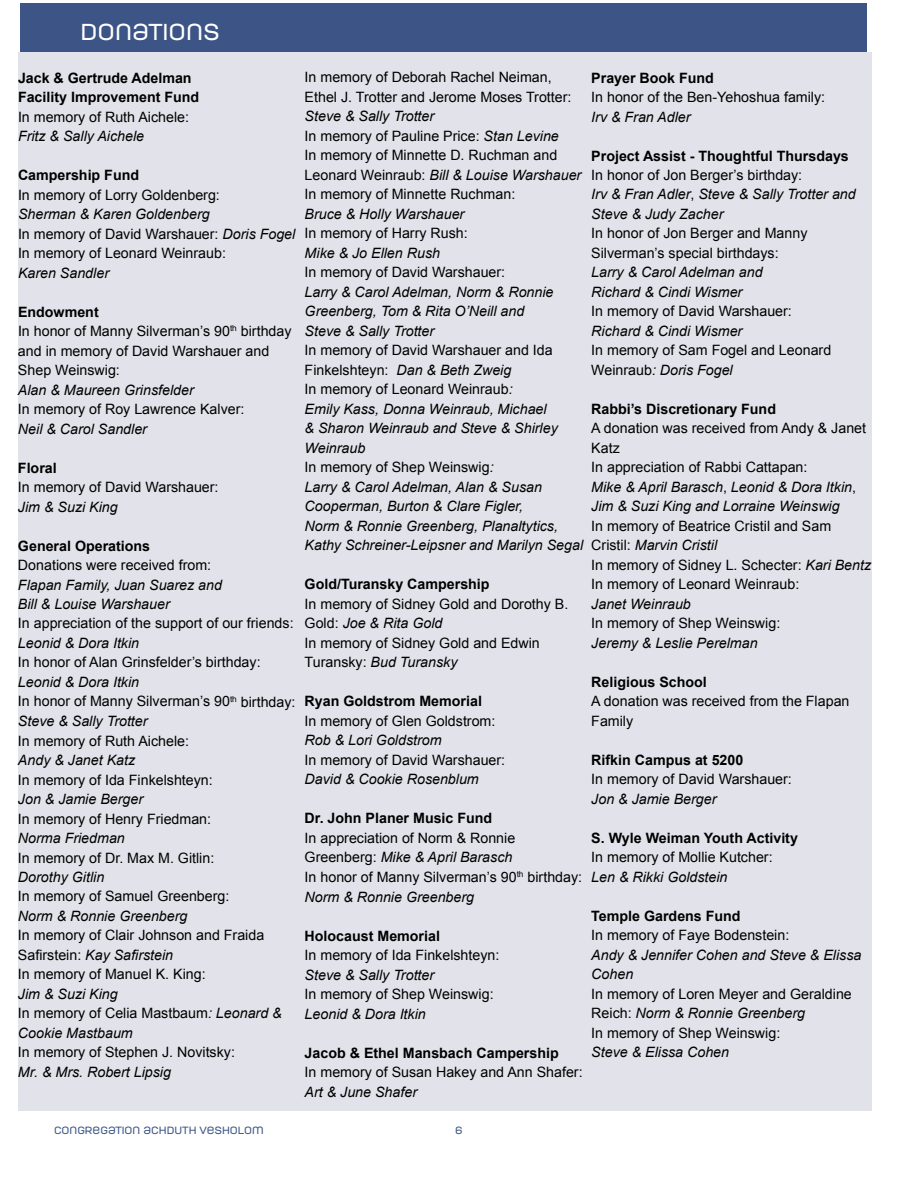
<style>
.page{position:relative;width:918px;height:1188px;background:#fff}
.page>*{position:absolute;margin:0;border:0;box-sizing:border-box;transform-origin:0 0}
.t1{font:500 23.1px "Moderna Unicase";color:#fff}
.t2{font:14.25px/19.5px "Arial";color:#000}
.t3{font:italic 14.25px/19.5px "Arial";color:#000}
.t4{font:700 14.25px/19.5px "Arial";color:#000}
.t5{font:500 10.5px "Moderna Unicase";color:#3c5586}
.s1{font-style:italic}
.s2{font-weight:700}
.s3{font-style:normal}
</style>
<div class="page">
<div style="left:21px;top:3px;width:846px;height:50px;background:#3c5586"></div>
<div style="left:18px;top:53px;width:853px;height:1058px;background:#e2e2ea"></div>
<h1 class="t1" style="left:81px;top:14px;width:141px">DONATIONS</h1>
<p class="t4" style="left:18px;top:68px;width:183px">Jack &amp; Gertrude Adelman<br>Facility Improvement Fund</p>
<p class="t2" style="left:18px;top:107px;width:173px">In memory of Ruth Aichele:</p>
<p class="t3" style="left:18px;top:126px;width:128px">Fritz &amp; Sally Aichele</p>
<p class="t4" style="left:18px;top:166px;width:123px">Campership Fund</p>
<p class="t2" style="left:18px;top:185px;width:203px">In memory of Lorry Goldenberg:</p>
<p class="t2" style="left:18px;top:204px;width:279px"><span class="s1">Sherman &amp; Karen Goldenberg<br></span>In memory of David Warshauer: <span class="s1">Doris Fogel<br></span>In memory of Leonard Weinraub:</p>
<p class="t3" style="left:18px;top:263px;width:93px">Karen Sandler</p>
<p class="t2" style="left:18px;top:302px;width:275px"><span class="s2">Endowment<br></span>In honor of Manny Silverman’s 90<sup>th</sup> birthday and in memory of David Warshauer and<br>Shep Weinswig:</p>
<p class="t3" style="left:18px;top:380px;width:177px">Alan &amp; Maureen Grinsfelder</p>
<p class="t2" style="left:18px;top:399px;width:228px">In memory of Roy Lawrence Kalver:</p>
<p class="t3" style="left:18px;top:419px;width:131px">Neil &amp; Carol Sandler</p>
<p class="t4" style="left:18px;top:458px;width:40px">Floral</p>
<p class="t2" style="left:18px;top:477px;width:202px">In memory of David Warshauer:</p>
<p class="t3" style="left:18px;top:497px;width:101px">Jim &amp; Suzi King</p>
<p class="t4" style="left:18px;top:536px;width:134px">General Operations</p>
<p class="t2" style="left:18px;top:555px;width:195px">Donations were received from:</p>
<p class="t3" style="left:18px;top:575px;width:206px">Flapan Family, Juan Suarez and<br>Bill &amp; Louise Warshauer</p>
<p class="t2" style="left:18px;top:614px;width:277px">In appreciation of the support of our friends:</p>
<p class="t3" style="left:18px;top:633px;width:123px">Leonid &amp; Dora Itkin</p>
<p class="t2" style="left:18px;top:653px;width:244px">In honor of Alan Grinsfelder’s birthday:</p>
<p class="t2" style="left:18px;top:672px;width:279px"><span class="s1">Leonid &amp; Dora Itkin<br></span>In honor of Manny Silverman’s 90<sup>th</sup> birthday:<br><span class="s1">Steve &amp; Sally Trotter</span></p>
<p class="t2" style="left:18px;top:731px;width:173px">In memory of Ruth Aichele:</p>
<p class="t3" style="left:18px;top:750px;width:119px">Andy &amp; Janet Katz</p>
<p class="t2" style="left:18px;top:770px;width:196px">In memory of Ida Finkelshteyn:</p>
<p class="t3" style="left:18px;top:789px;width:127px">Jon &amp; Jamie Berger</p>
<p class="t2" style="left:18px;top:809px;width:195px">In memory of Henry Friedman:</p>
<p class="t3" style="left:18px;top:828px;width:108px">Norma Friedman</p>
<p class="t2" style="left:18px;top:848px;width:198px">In memory of Dr. Max M. Gitlin:</p>
<p class="t3" style="left:18px;top:867px;width:88px">Dorothy Gitlin</p>
<p class="t2" style="left:18px;top:887px;width:213px">In memory of Samuel Greenberg:</p>
<p class="t3" style="left:18px;top:906px;width:171px">Norm &amp; Ronnie Greenberg</p>
<p class="t2" style="left:18px;top:926px;width:248px">In memory of Clair Johnson and Fraida<br>Safirstein: <span class="s1">Kay Safirstein<br></span>In memory of Manuel K. King:</p>
<p class="t3" style="left:18px;top:984px;width:265px">Jim &amp; Suzi King<br><span class="s3">In memory of Celia Mastbaum</span>: Leonard &amp;<br>Cookie Mastbaum</p>
<p class="t2" style="left:18px;top:1043px;width:218px">In memory of Stephen J. Novitsky:</p>
<p class="t3" style="left:18px;top:1062px;width:155px">Mr. &amp; Mrs. Robert Lipsig</p>
<p class="t2" style="left:305px;top:68px;width:268px">In memory of Deborah Rachel Neiman,<br>Ethel J. Trotter and Jerome Moses Trotter:</p>
<p class="t2" style="left:305px;top:107px;width:278px"><span class="s1">Steve &amp; Sally Trotter<br></span>In memory of Pauline Price: <span class="s1">Stan Levine<br></span>In memory of Minnette D. Ruchman and Leonard Weinraub: <span class="s1">Bill &amp; Louise Warshauer </span>In memory of Minnette Ruchman:</p>
<p class="t3" style="left:305px;top:204px;width:161px">Bruce &amp; Holly Warshauer</p>
<p class="t2" style="left:305px;top:224px;width:165px">In memory of Harry Rush:</p>
<p class="t3" style="left:305px;top:243px;width:137px">Mike &amp; Jo Ellen Rush</p>
<p class="t2" style="left:305px;top:263px;width:202px">In memory of David Warshauer:</p>
<p class="t3" style="left:305px;top:282px;width:250px">Larry &amp; Carol Adelman, Norm &amp; Ronnie<br>Greenberg, Tom &amp; Rita O’Neill and<br>Steve &amp; Sally Trotter</p>
<p class="t3" style="left:305px;top:341px;width:280px"><span class="s3">In memory of David Warshauer and Ida<br>Finkelshteyn:</span> Dan &amp; Beth Zweig<br><span class="s3">In memory of Leonard Weinraub</span>:<br>Emily Kass, Donna Weinraub, Michael<br>&amp; Sharon Weinraub and Steve &amp; Shirley<br>Weinraub<br><span class="s3">In memory of Shep Weinswig</span>:<br>Larry &amp; Carol Adelman, Alan &amp; Susan<br>Cooperman, Burton &amp; Clare Figler,<br>Norm &amp; Ronnie Greenberg, Planaltytics,<br>Kathy Schreiner-Leipsner and Marilyn Segal</p>
<p class="t4" style="left:305px;top:575px;width:187px">Gold/Turansky Campership</p>
<p class="t2" style="left:305px;top:594px;width:265px">In memory of Sidney Gold and Dorothy B.<br>Gold: <span class="s1">Joe &amp; Rita Gold<br></span>In memory of Sidney Gold and Edwin<br>Turansky: <span class="s1">Bud Turansky</span></p>
<p class="t4" style="left:305px;top:692px;width:179px">Ryan Goldstrom Memorial</p>
<p class="t2" style="left:305px;top:711px;width:192px">In memory of Glen Goldstrom:</p>
<p class="t3" style="left:305px;top:731px;width:138px">Rob &amp; Lori Goldstrom</p>
<p class="t2" style="left:305px;top:750px;width:202px">In memory of David Warshauer:</p>
<p class="t3" style="left:305px;top:770px;width:176px">David &amp; Cookie Rosenblum</p>
<p class="t4" style="left:305px;top:809px;width:189px">Dr. John Planer Music Fund</p>
<p class="t2" style="left:305px;top:828px;width:279px">In appreciation of Norm &amp; Ronnie Greenberg: <span class="s1">Mike &amp; April Barasch<br></span>In honor of Manny Silverman’s 90<sup>th</sup> birthday:<br><span class="s1">Norm &amp; Ronnie Greenberg</span></p>
<p class="t4" style="left:305px;top:926px;width:137px">Holocaust Memorial</p>
<p class="t2" style="left:305px;top:945px;width:196px">In memory of Ida Finkelshteyn:</p>
<p class="t3" style="left:305px;top:965px;width:131px">Steve &amp; Sally Trotter</p>
<p class="t2" style="left:305px;top:984px;width:191px">In memory of Shep Weinswig:</p>
<p class="t3" style="left:305px;top:1004px;width:123px">Leonid &amp; Dora Itkin</p>
<p class="t4" style="left:305px;top:1043px;width:256px">Jacob &amp; Ethel Mansbach Campership</p>
<p class="t2" style="left:305px;top:1062px;width:280px">In memory of Susan Hakey and Ann Shafer:</p>
<p class="t3" style="left:305px;top:1082px;width:114px">Art &amp; June Shafer</p>
<p class="t4" style="left:591px;top:68px;width:124px">Prayer Book Fund</p>
<p class="t2" style="left:591px;top:87px;width:235px">In honor of the Ben-Yehoshua family:</p>
<p class="t3" style="left:591px;top:107px;width:101px">Irv &amp; Fran Adler</p>
<p class="t4" style="left:591px;top:146px;width:259px">Project Assist - Thoughtful Thursdays</p>
<p class="t3" style="left:591px;top:165px;width:266px"><span class="s3">In honor of Jon Berger’s birthday:<br></span>Irv &amp; Fran Adler<span class="s3">,</span> Steve &amp; Sally Trotter and<br>Steve &amp; Judy Zacher</p>
<p class="t2" style="left:591px;top:224px;width:218px">In honor of Jon Berger and Manny<br>Silverman’s special birthdays:</p>
<p class="t3" style="left:591px;top:263px;width:173px">Larry &amp; Carol Adelman and<br>Richard &amp; Cindi Wismer</p>
<p class="t2" style="left:591px;top:302px;width:202px">In memory of David Warshauer:</p>
<p class="t3" style="left:591px;top:321px;width:153px">Richard &amp; Cindi Wismer</p>
<p class="t2" style="left:591px;top:341px;width:241px">In memory of Sam Fogel and Leonard<br>Weinraub<span class="s1">: Doris Fogel</span></p>
<p class="t4" style="left:591px;top:400px;width:186px">Rabbi’s Discretionary Fund</p>
<p class="t2" style="left:591px;top:419px;width:276px">A donation was received from Andy &amp; Janet<br>Katz<br>In appreciation of Rabbi Cattapan:<br><span class="s1">Mike &amp; April Barasch</span>, <span class="s1">Leonid &amp; Dora Itkin</span>,<br><span class="s1">Jim &amp; Suzi King and Lorraine Weinswig</span></p>
<p class="t2" style="left:591px;top:516px;width:281px">In memory of Beatrice Cristil and Sam Cristil: <span class="s1">Marvin Cristil<br></span>In memory of Sidney L. Schecter: <span class="s1">Kari Bentz </span>In memory of Leonard Weinraub:</p>
<p class="t3" style="left:591px;top:594px;width:101px">Janet Weinraub</p>
<p class="t2" style="left:591px;top:614px;width:191px">In memory of Shep Weinswig:</p>
<p class="t3" style="left:591px;top:633px;width:168px">Jeremy &amp; Leslie Perelman</p>
<p class="t4" style="left:591px;top:673px;width:117px">Religious School</p>
<p class="t2" style="left:591px;top:692px;width:260px">A donation was received from the Flapan<br>Family</p>
<p class="t4" style="left:591px;top:751px;width:154px">Rifkin Campus at 5200</p>
<p class="t2" style="left:591px;top:770px;width:202px">In memory of David Warshauer:</p>
<p class="t3" style="left:591px;top:789px;width:127px">Jon &amp; Jamie Berger</p>
<p class="t4" style="left:591px;top:829px;width:208px">S. Wyle Weiman Youth Activity</p>
<p class="t2" style="left:591px;top:848px;width:183px">In memory of Mollie Kutcher:</p>
<p class="t3" style="left:591px;top:867px;width:138px">Len &amp; Rikki Goldstein</p>
<p class="t4" style="left:591px;top:907px;width:151px">Temple Gardens Fund</p>
<p class="t2" style="left:591px;top:926px;width:200px">In memory of Faye Bodenstein:</p>
<p class="t3" style="left:591px;top:945px;width:272px">Andy &amp; Jennifer Cohen and Steve &amp; Elissa<br>Cohen</p>
<p class="t2" style="left:591px;top:984px;width:262px">In memory of Loren Meyer and Geraldine<br>Reich: <span class="s1">Norm &amp; Ronnie Greenberg<br></span>In memory of Shep Weinswig:</p>
<p class="t3" style="left:591px;top:1043px;width:139px">Steve &amp; Elissa Cohen</p>
<p class="t5" style="left:54px;top:1122px;width:211px">CONGREGATION ACHDUTH VESHOLOM</p>
<p class="t5" style="left:455px;top:1122px;width:9px">6</p>
</div>
